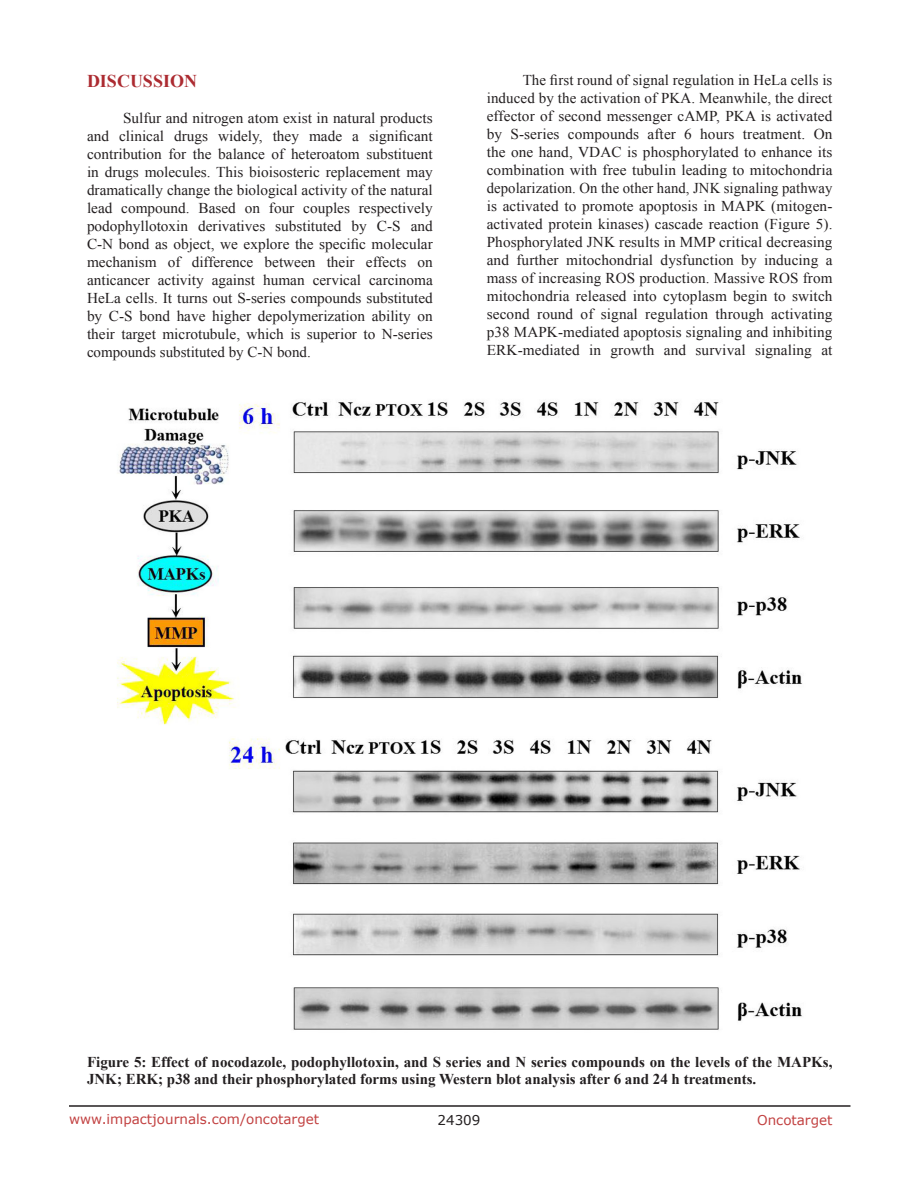
<style>
.page{position:relative;width:918px;height:1188px;background:#fff}
.page>*{position:absolute;margin:0;border:0;box-sizing:border-box;transform-origin:0 0}
.Heading{font:700 18px "Times New Roman";color:#ac2b31}
.BodyText{font:15px/18px "Times New Roman";letter-spacing:.005em;color:#231f20;text-align:justify}
.figuretext{font:700 15px/16.2px "Times New Roman";color:#231f20}
.t1{font:13.5px "Verdana";color:#c24141}
.t2{font:13.5px "Verdana";color:#231f20}
</style>
<div class="page">
<hr style="left:69px;top:1105px;width:781px;height:2px;background:#231f20">
<img style="left:117px;top:402px;width:686px;height:628px">
<p class="Heading" style="left:87px;top:69px;width:112px">DISCUSSION</p>
<p class="BodyText" style="left:87px;top:109px;width:347px;text-indent:36px">Sulfur and nitrogen atom exist in natural products and clinical drugs widely, they made a significant contribution for the balance of heteroatom substituent in drugs molecules. This bioisosteric replacement may dramatically change the biological activity of the natural lead compound. Based on four couples respectively podophyllotoxin derivatives substituted by C-S and C-N bond as object, we explore the specific molecular mechanism of difference between their effects on anticancer activity against human cervical carcinoma HeLa cells. It turns out S-series compounds substituted by C-S bond have higher depolymerization ability on their target microtubule, which is superior to N-series compounds substituted by C-N bond.</p>
<p class="BodyText" style="left:487px;top:71px;width:347px;text-indent:36px">The first round of signal regulation in HeLa cells is induced by the activation of PKA. Meanwhile, the direct effector of second messenger cAMP, PKA is activated by S-series compounds after 6 hours treatment. On the one hand, VDAC is phosphorylated to enhance its combination with free tubulin leading to mitochondria depolarization. On the other hand, JNK signaling pathway is activated to promote apoptosis in MAPK (mitogen&shy;activated protein kinases) cascade reaction (Figure 5).<br>Phosphorylated JNK results in MMP critical decreasing and further mitochondrial dysfunction by inducing a mass of increasing ROS production. Massive ROS from mitochondria released into cytoplasm begin to switch second round of signal regulation through activating p38 MAPK-mediated apoptosis signaling and inhibiting ERK-mediated in growth and survival signaling at</p>
<p class="figuretext" style="left:87px;top:1054px;width:747px">Figure 5: Effect of nocodazole, podophyllotoxin, and S series and N series compounds on the levels of the MAPKs,<br>JNK; ERK; p38 and their phosphorylated forms using Western blot analysis after 6 and 24 h treatments.</p>
<p class="t1" style="left:69px;top:1110px;width:252px">www.impactjournals.com/oncotarget</p>
<p class="t2" style="left:438px;top:1111px;width:44px">24309</p>
<p class="t1" style="left:757px;top:1111px;width:77px">Oncotarget</p>
</div>
